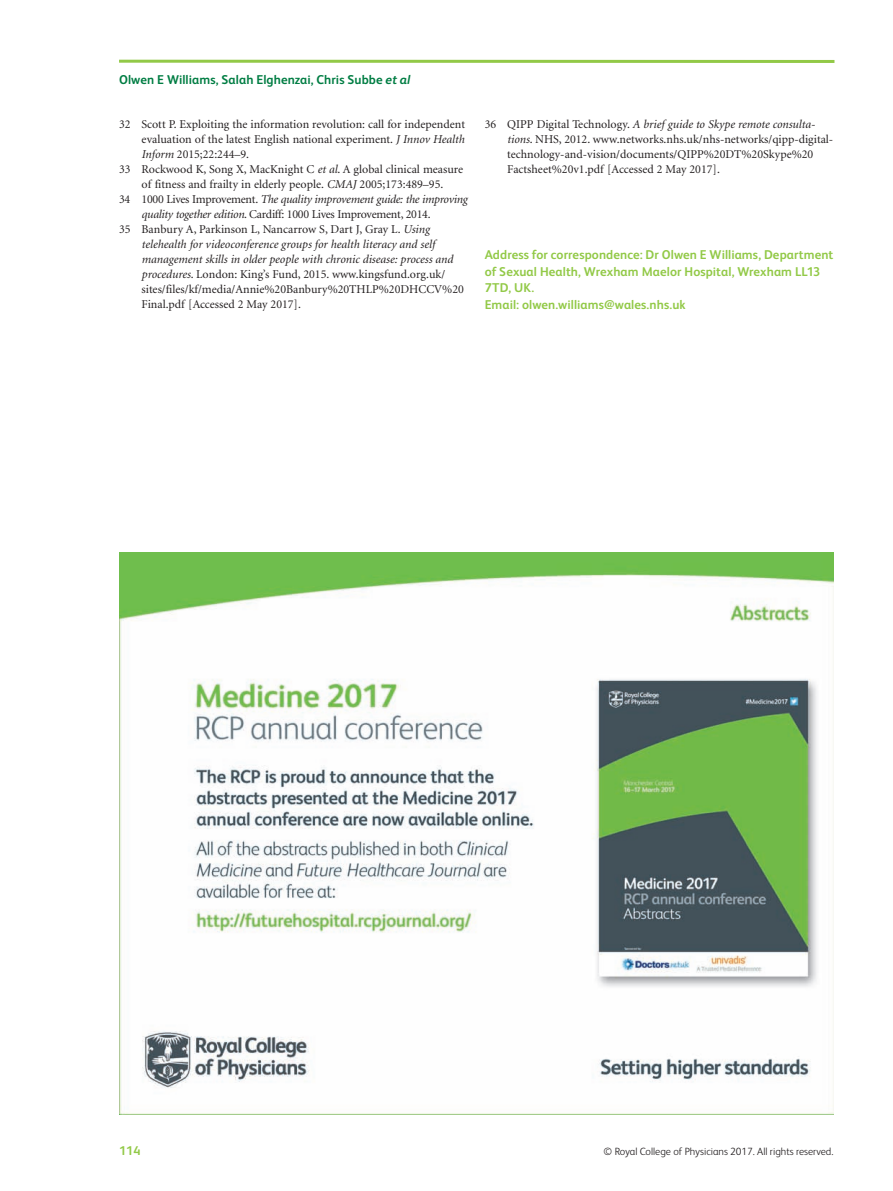
<style>
.page{position:relative;width:893px;height:1191px;background:#fff}
.page>*{position:absolute;margin:0;border:0;box-sizing:border-box;transform-origin:0 0}
.t1{font:700 12.75px/16.5px "FS Albert";letter-spacing:.005em;color:#92c947}
.t2{font:700 12.75px "FS Albert";letter-spacing:.005em;color:#007d43}
.t3{font:12px/15px "Minion";color:#231f20}
.t4{font:italic 12px "Minion";color:#231f20}
.t5{font:italic 12px "Minion";letter-spacing:-.02em;color:#231f20}
.t6{font:12px "Minion";letter-spacing:-.02em;color:#231f20}
.t7{font:300 10.5px "FS Albert";color:#231f20}
.s1{font-style:italic}
.s2{font-style:normal}
</style>
<div class="page">
<hr style="left:119px;top:60px;width:715px;height:3px;background:#92c947">
<img style="left:119px;top:552px;width:714px;height:562px">
<p class="t2" style="left:119px;top:74px;width:293px">Olwen E Williams, Salah Elghenzai, Chris Subbe <span class="s1">et al</span></p>
<p class="t3" style="left:119px;top:118px;width:348px">32 Scott P . Exploiting the information revolution: call for independent</p>
<p class="t3" style="left:142px;top:133px;width:324px">evaluation of the latest English national experiment . <span class="s1">J Innov Health</span></p>
<p class="t3" style="left:142px;top:148px;width:109px"><span class="s1">Inform</span> 2015 ; 22 : 244 – 9 .</p>
<p class="t3" style="left:119px;top:163px;width:346px">33 Rockwood K , Song X , MacKnight C <span class="s1">et al</span> . A global clinical measure</p>
<p class="t3" style="left:142px;top:178px;width:303px">of fitness and frailty in elderly people . <span class="s1">CMAJ</span> 2005 ; 173 : 489 – 95 .</p>
<p class="t5" style="left:119px;top:195px;width:350px"><span class="s2">34 1000 Lives Improvement .</span> The quality improvement guide: the improving</p>
<p class="t6" style="left:142px;top:210px;width:291px"><span class="s1">quality together edition</span> . Cardiff : 1000 Lives Improvement , 2014 .</p>
<p class="t3" style="left:119px;top:223px;width:312px">35 Banbury A , Parkinson L , Nancarrow S , Dart J , Gray L . <span class="s1">Using</span></p>
<p class="t4" style="left:142px;top:240px;width:295px">telehealth for videoconference groups for health literacy and self</p>
<p class="t4" style="left:142px;top:255px;width:313px">management skills in older people with chronic disease: process and</p>
<p class="t3" style="left:142px;top:268px;width:305px"><span class="s1">procedures</span> . London : King’s Fund , 2015 . www.kingsfund.org.uk/</p>
<p class="t3" style="left:142px;top:283px;width:324px">sites/files/kf/media/Annie%20Banbury%20THLP%20DHCCV%20</p>
<p class="t3" style="left:142px;top:298px;width:161px">Final.pdf [Accessed 2 May 2017] .</p>
<p class="t3" style="left:507px;top:118px;width:328px;text-indent:-22px">36 QIPP Digital Technology . <span class="s1">A brief guide to Skype remote consulta&shy;tions</span> . NHS , 2012 . www.networks.nhs.uk/nhs-networks/qipp- digital&shy;technology-and-vision/documents/QIPP%20DT%20Skype%20<br>Factsheet%20v1.pdf [Accessed 2 May 2017] .</p>
<p class="t1" style="left:485px;top:247px;width:350px">Address for correspondence: Dr Olwen E Williams, Department of Sexual Health, Wrexham Maelor Hospital, Wrexham LL13<br>7TD, UK.<br>Email: olwen.williams@wales.nhs.uk</p>
<p class="t1" style="left:119px;top:1143px;width:23px">114</p>
<p class="t7" style="left:604px;top:1147px;width:231px">© Royal College of Physicians 2017. All rights reserved.</p>
</div>
